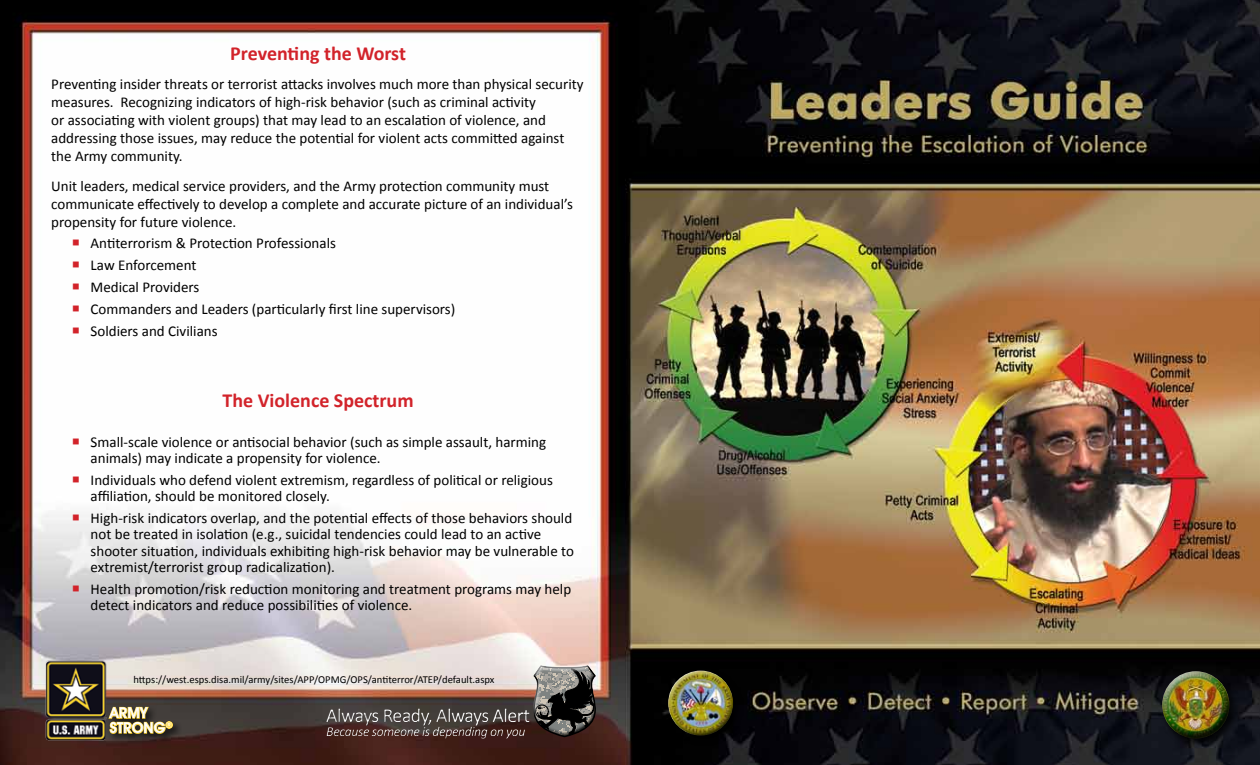
<style>
.page{position:relative;width:1260px;height:765px;background:#fff}
.page>*{position:absolute;margin:0;border:0;box-sizing:border-box;transform-origin:0 0}
.t1{font:700 20px "Calibri";color:#d2232a}
.t2{font:20px "Calibri";letter-spacing:-.03em;color:#fff}
.t3{font:15px/18px "Calibri";color:#000}
.t4{font:600 15px/15px "Avant Garde IT Cby BT";color:#fff}
.t5{font:italic 13.75px "Calibri";letter-spacing:-.03em;color:#fff}
.t6{font:10.62px "Calibri";color:#000}
</style>
<div class="page">
<img style="left:0;top:0;width:1260px;height:765px">
<svg style="left:525px;top:665px;width:80px;height:72px"></svg>
<div style="left:527px;top:663px;width:73px;height:61px;background:#fff;opacity:.75"></div>
<div style="left:529px;top:667px;width:73px;height:75px;background:#000;opacity:.75"></div>
<div style="left:325px;top:708px;width:206px;height:32px;background:#000;opacity:.75"></div>
<img style="left:45px;top:659px;width:67px;height:82px">
<div style="left:105px;top:704px;width:77px;height:40px;background:#000;opacity:.75"></div>
<svg style="left:108px;top:703px;width:66px;height:32px;background:#78672e"></svg>
<div style="left:665px;top:668px;width:79px;height:78px;background:#000"></div>
<div style="left:668px;top:669px;width:65px;height:52px;background:#fff;opacity:.75"></div>
<div style="left:668px;top:682px;width:67px;height:54px;background:#000;opacity:.75"></div>
<div style="left:1159px;top:668px;width:81px;height:81px;background:#000;opacity:.75"></div>
<div style="left:1161px;top:669px;width:70px;height:51px;background:#fff;opacity:.75"></div>
<div style="left:1161px;top:681px;width:70px;height:59px;background:#000;opacity:.75"></div>
<svg style="left:73px;top:240px;width:6px;height:6px"></svg>
<svg style="left:73px;top:262px;width:6px;height:6px"></svg>
<svg style="left:73px;top:284px;width:6px;height:6px"></svg>
<svg style="left:73px;top:306px;width:6px;height:5px"></svg>
<svg style="left:73px;top:327px;width:6px;height:6px"></svg>
<svg style="left:73px;top:439px;width:6px;height:5px"></svg>
<svg style="left:73px;top:477px;width:6px;height:6px"></svg>
<svg style="left:73px;top:515px;width:6px;height:6px"></svg>
<svg style="left:73px;top:585px;width:6px;height:6px"></svg>
<h1 class="t1" style="left:230px;top:41px;width:177px">Preventing the Worst</h1>
<p class="t3" style="left:51px;top:75px;width:534px">Preventing insider threats or terrorist attacks involves much more than physical security measures. Recognizing indicators of high-risk behavior (such as criminal activity<br>or associating with violent groups) that may lead to an escalation of violence, and addressing those issues, may reduce the potential for violent acts committed against the Army community.</p>
<p class="t3" style="left:51px;top:177px;width:523px">Unit leaders, medical service providers, and the Army protection community must communicate effectively to develop a complete and accurate picture of an individual’s propensity for future violence.</p>
<p class="t3" style="left:91px;top:233px;width:366px;line-height:21.9px">Antiterrorism &amp; Protection Professionals<br>Law Enforcement<br>Medical Providers<br>Commanders and Leaders (particularly first line supervisors)<br>Soldiers and Civilians</p>
<h1 class="t1" style="left:223px;top:388px;width:193px">The Violence Spectrum</h1>
<p class="t3" style="left:91px;top:434px;width:457px;line-height:16.2px">Small-scale violence or antisocial behavior (such as simple assault, harming animals) may indicate a propensity for violence.</p>
<p class="t3" style="left:91px;top:472px;width:464px;line-height:16.2px">Individuals who defend violent extremism, regardless of political or religious affiliation, should be monitored closely.</p>
<p class="t3" style="left:91px;top:510px;width:485px;line-height:16.2px">High-risk indicators overlap, and the potential effects of those behaviors should not be treated in isolation (e.g., suicidal tendencies could lead to an active shooter situation, individuals exhibiting high-risk behavior may be vulnerable to extremist/terrorist group radicalization).</p>
<p class="t3" style="left:91px;top:581px;width:482px;line-height:16.2px">Health promotion/risk reduction monitoring and treatment programs may help detect indicators and reduce possibilities of violence.</p>
<p class="t6" style="left:133px;top:673px;width:363px">https://west.esps.disa.mil/army/sites/APP/OPMG/OPS/antiterror/ATEP/default.aspx</p>
<p class="t4" style="left:110px;top:705px;width:64px">ARMY<br>STRONG<sup>®</sup></p>
<h1 class="t2" style="left:326px;top:703px;width:205px">Always Ready, Always Alert</h1>
<p class="t5" style="left:326px;top:722px;width:201px">Because someone is depending on you</p>
</div>
